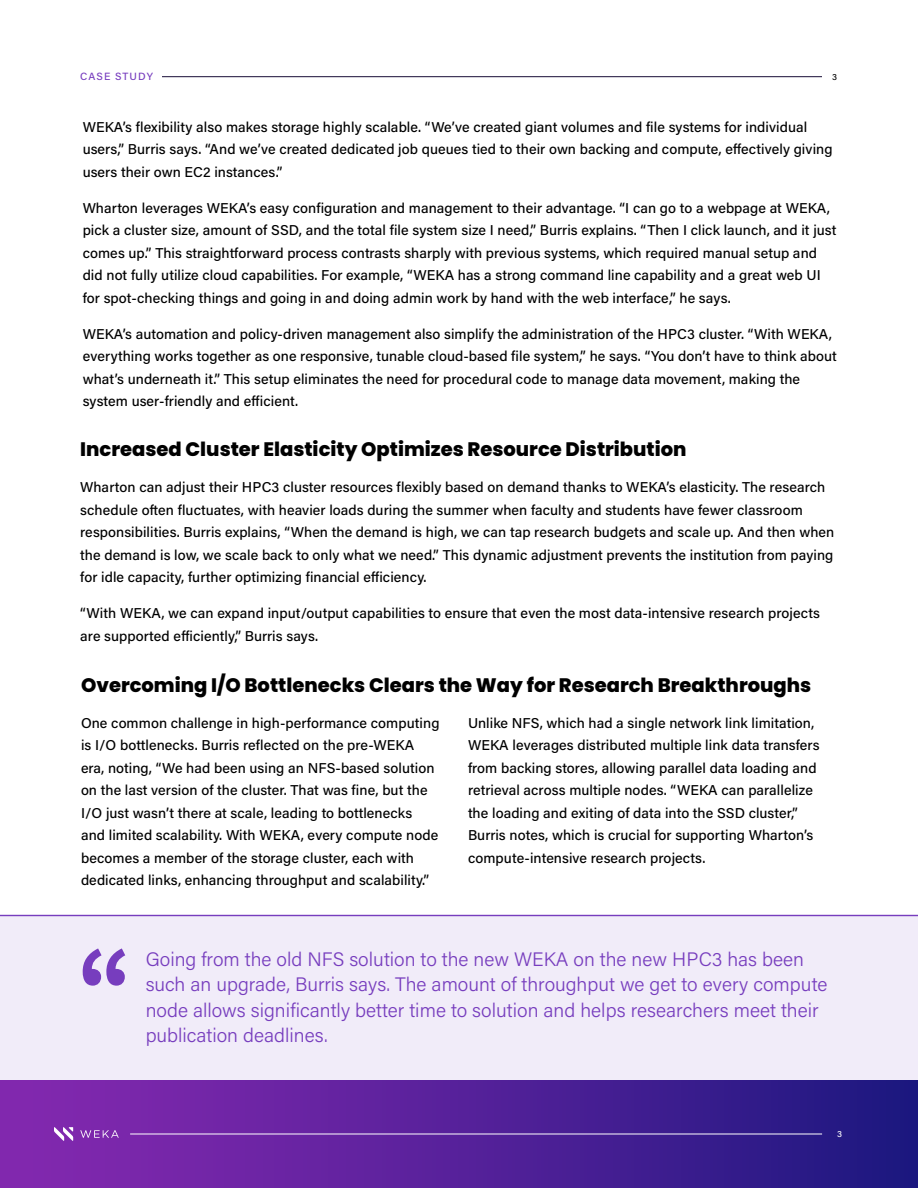
<style>
.page{position:relative;width:918px;height:1188px;background:#fff}
.page>*{position:absolute;margin:0;border:0;box-sizing:border-box;transform-origin:0 0}
.t1{font:300 19.5px/25.5px "Acumin Pro";color:#773dbe}
.t2{font:800 19.5px "Poppins";color:#000}
.t3{font:500 14.25px/22.5px "Acumin Pro";letter-spacing:.005em;color:#000}
.t4{font:500 10.5px "Acumin Pro";letter-spacing:.095em;color:#773dbe}
.t5{font:500 9px "Acumin Pro";color:#fff}
.t6{font:500 9px "Acumin Pro";color:#000}
</style>
<div class="page">
<div style="left:0;top:1080px;width:918px;height:108px;background:linear-gradient(to right,#8a29b2,#1f1881)"></div>
<hr style="left:130px;top:1134px;width:692px;height:1px;background:#fff">
<svg style="left:54px;top:1127px;width:19px;height:14px"></svg>
<svg style="left:80px;top:1130px;width:39px;height:8px"></svg>
<hr style="left:162px;top:76px;width:660px;height:1px;background:#180d36">
<div style="left:0;top:917px;width:918px;height:163px;background:#f1ecf9"></div>
<hr style="left:0;top:915px;width:918px;height:1px;background:#773dbe">
<svg style="left:83px;top:948px;width:42px;height:38px"></svg>
<p class="t4" style="left:80px;top:69px;width:74px">CASE STUDY</p>
<p class="t6" style="left:832px;top:70px;width:6px">3</p>
<p class="t3" style="left:83px;top:115px;width:751px">WEKA’s flexibility also makes storage highly scalable. “We’ve created giant volumes and file systems for individual users,” Burris says. “And we’ve created dedicated job queues tied to their own backing and compute, effectively giving users their own EC2 instances.”</p>
<p class="t3" style="left:83px;top:196px;width:755px">Wharton leverages WEKA’s easy configuration and management to their advantage. “I can go to a webpage at WEKA, pick a cluster size, amount of SSD, and the total file system size I need,” Burris explains. “Then I click launch, and it just comes up.” This straightforward process contrasts sharply with previous systems, which required manual setup and did not fully utilize cloud capabilities. For example, “WEKA has a strong command line capability and a great web UI for spot-checking things and going in and doing admin work by hand with the web interface,” he says.</p>
<p class="t3" style="left:83px;top:322px;width:756px">WEKA’s automation and policy-driven management also simplify the administration of the HPC3 cluster. “With WEKA, everything works together as one responsive, tunable cloud-based file system,” he says. “You don’t have to think about what’s underneath it.” This setup eliminates the need for procedural code to manage data movement, making the system user-friendly and efficient.</p>
<h1 class="t2" style="left:80px;top:438px;width:608px">Increased Cluster Elasticity Optimizes Resource Distribution</h1>
<p class="t3" style="left:80px;top:476px;width:756px">Wharton can adjust their HPC3 cluster resources flexibly based on demand thanks to WEKA’s elasticity. The research schedule often fluctuates, with heavier loads during the summer when faculty and students have fewer classroom responsibilities. Burris explains, “When the demand is high, we can tap research budgets and scale up. And then when the demand is low, we scale back to only what we need.” This dynamic adjustment prevents the institution from paying for idle capacity, further optimizing financial efficiency.</p>
<p class="t3" style="left:80px;top:602px;width:741px">“With WEKA, we can expand input/output capabilities to ensure that even the most data-intensive research projects are supported efficiently,” Burris says.</p>
<h1 class="t2" style="left:81px;top:674px;width:732px">Overcoming I/O Bottlenecks Clears the Way for Research Breakthroughs</h1>
<p class="t3" style="left:81px;top:711px;width:360px">One common challenge in high-performance computing is I/O bottlenecks. Burris reflected on the pre-WEKA era, noting, “We had been using an NFS-based solution on the last version of the cluster. That was fine, but the I/O just wasn’t there at scale, leading to bottlenecks and limited scalability. With WEKA, every compute node becomes a member of the storage cluster, each with dedicated links, enhancing throughput and scalability.”</p>
<p class="t3" style="left:468px;top:711px;width:353px">Unlike NFS, which had a single network link limitation, WEKA leverages distributed multiple link data transfers from backing stores, allowing parallel data loading and retrieval across multiple nodes. “WEKA can parallelize the loading and exiting of data into the SSD cluster,” Burris notes, which is crucial for supporting Wharton’s compute-intensive research projects.</p>
<p class="t1" style="left:146px;top:945px;width:683px">Going from the old NFS solution to the new WEKA on the new HPC3 has been such an upgrade, Burris says. The amount of throughput we get to every compute node allows significantly better time to solution and helps researchers meet their publication deadlines.</p>
<p class="t5" style="left:837px;top:1128px;width:6px">3</p>
</div>
